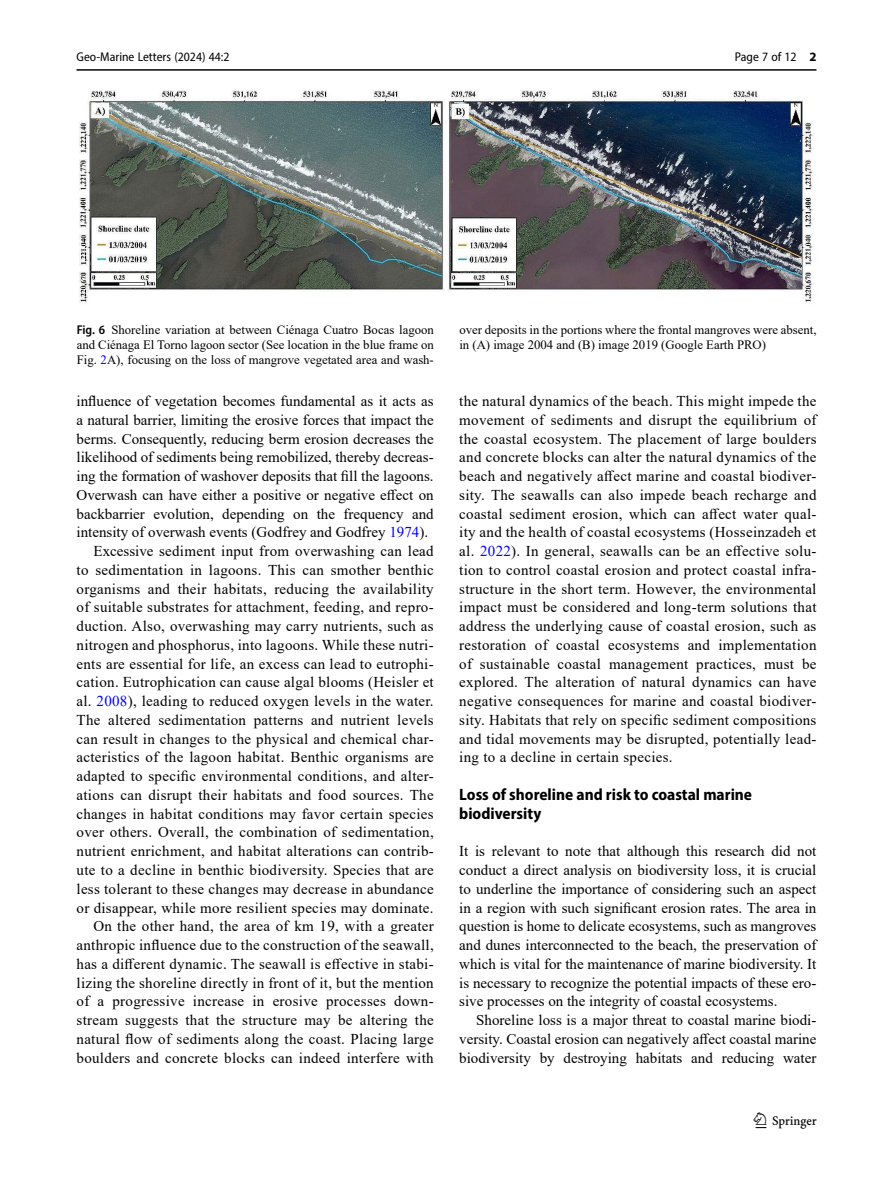
<style>
.page{position:relative;width:893px;height:1187px;background:#fff}
.page>*{position:absolute;margin:0;border:0;box-sizing:border-box;transform-origin:0 0}
.t1{font:22.5px "Springnew";color:#000}
.Head_2{font:700 semi-condensed 16.5px/18.8px "Myriad Pro";color:#000}
.Body_Text_Indent{font:15px/18.8px "Times New Roman";letter-spacing:.02em;color:#000;text-align:justify}
.Body_Text{font:15px/18.8px "Times New Roman";color:#000;text-align:justify}
.Figure_Caption{font:12.75px/15px "Times New Roman";color:#000;text-align:justify}
.t2{font:semi-condensed 12.75px "Myriad Pro";color:#000}
.s1{font-weight:700;font-stretch:normal}
.s2{font-family:"Myriad Pro";font-weight:600;font-stretch:semi-condensed}
.s3{color:#00f}
</style>
<div class="page">
<hr style="left:77px;top:69px;width:739px;height:2px;background:#000">
<img style="left:79px;top:90px;width:735px;height:214px">
<p class="t2" style="left:77px;top:49px;width:155px">Geo-Marine Letters (2024) 44:2</p>
<p class="t2" style="left:735px;top:49px;width:83px">Page 7 of 12 <span class="s1">2</span></p>
<p class="Figure_Caption" style="left:77px;top:321px;width:359px"><span class="s2">Fig. 6</span> Shoreline variation at between Ciénaga Cuatro Bocas lagoon and Ciénaga El Torno lagoon sector (See location in the blue frame on Fig. <span class="s3">2</span>A), focusing on the loss of mangrove vegetated area and wash-</p>
<p class="Figure_Caption" style="left:459px;top:321px;width:359px">over deposits in the portions where the frontal mangroves were absent, in (A) image 2004 and (B) image 2019 (Google Earth PRO)</p>
<p class="Body_Text_Indent" style="left:77px;top:391px;width:359px">influence of vegetation becomes fundamental as it acts as a natural barrier, limiting the erosive forces that impact the berms. Consequently, reducing berm erosion decreases the likelihood of sediments being remobilized, thereby decreas&shy;ing the formation of washover deposits that fill the lagoons.<br>Overwash can have either a positive or negative effect on backbarrier evolution, depending on the frequency and intensity of overwash events (Godfrey and Godfrey <span class="s3">1974</span>).</p>
<p class="Body_Text_Indent" style="left:77px;top:541px;width:359px;text-indent:17px">Excessive sediment input from overwashing can lead to sedimentation in lagoons. This can smother benthic organisms and their habitats, reducing the availability of suitable substrates for attachment, feeding, and repro&shy;duction. Also, overwashing may carry nutrients, such as nitrogen and phosphorus, into lagoons. While these nutri&shy;ents are essential for life, an excess can lead to eutrophi&shy;cation. Eutrophication can cause algal blooms (Heisler et al. <span class="s3">2008</span>), leading to reduced oxygen levels in the water.<br>The altered sedimentation patterns and nutrient levels can result in changes to the physical and chemical char&shy;acteristics of the lagoon habitat. Benthic organisms are adapted to specific environmental conditions, and alter&shy;ations can disrupt their habitats and food sources. The changes in habitat conditions may favor certain species over others. Overall, the combination of sedimentation, nutrient enrichment, and habitat alterations can contrib&shy;ute to a decline in benthic biodiversity. Species that are less tolerant to these changes may decrease in abundance or disappear, while more resilient species may dominate.</p>
<p class="Body_Text_Indent" style="left:77px;top:916px;width:359px;text-indent:17px">On the other hand, the area of km 19, with a greater anthropic influence due to the construction of the seawall, has a different dynamic. The seawall is effective in stabi&shy;lizing the shoreline directly in front of it, but the mention of a progressive increase in erosive processes down&shy;stream suggests that the structure may be altering the natural flow of sediments along the coast. Placing large boulders and concrete blocks can indeed interfere with</p>
<p class="Body_Text_Indent" style="left:459px;top:391px;width:359px">the natural dynamics of the beach. This might impede the movement of sediments and disrupt the equilibrium of the coastal ecosystem. The placement of large boulders and concrete blocks can alter the natural dynamics of the beach and negatively affect marine and coastal biodiver&shy;sity. The seawalls can also impede beach recharge and coastal sediment erosion, which can affect water qual&shy;ity and the health of coastal ecosystems (Hosseinzadeh et al. <span class="s3">2022</span>). In general, seawalls can be an effective solu&shy;tion to control coastal erosion and protect coastal infra&shy;structure in the short term. However, the environmental impact must be considered and long-term solutions that address the underlying cause of coastal erosion, such as restoration of coastal ecosystems and implementation of sustainable coastal management practices, must be explored. The alteration of natural dynamics can have negative consequences for marine and coastal biodiver&shy;sity. Habitats that rely on specific sediment compositions and tidal movements may be disrupted, potentially lead&shy;ing to a decline in certain species.</p>
<p class="Head_2" style="left:459px;top:784px;width:294px">Loss of shoreline and risk to coastal marine biodiversity</p>
<p class="Body_Text" style="left:459px;top:841px;width:359px">It is relevant to note that although this research did not conduct a direct analysis on biodiversity loss, it is crucial to underline the importance of considering such an aspect in a region with such significant erosion rates. The area in question is home to delicate ecosystems, such as mangroves and dunes interconnected to the beach, the preservation of which is vital for the maintenance of marine biodiversity. It is necessary to recognize the potential impacts of these ero&shy;sive processes on the integrity of coastal ecosystems.</p>
<p class="Body_Text_Indent" style="left:459px;top:1010px;width:359px;text-indent:17px">Shoreline loss is a major threat to coastal marine biodi&shy;versity. Coastal erosion can negatively affect coastal marine biodiversity by destroying habitats and reducing water</p>
<h1 class="t1" style="left:756px;top:1107px;width:63px">1 3</h1>
</div>
